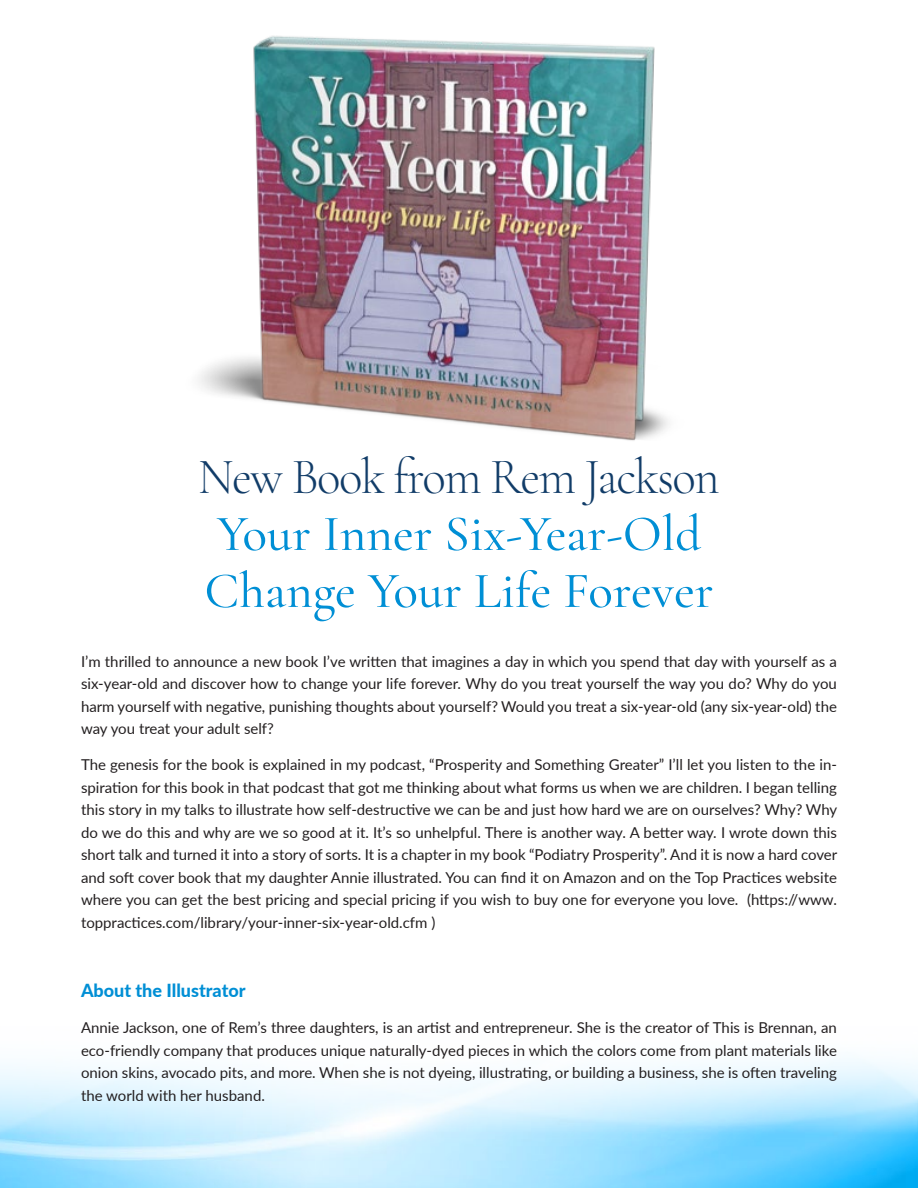
<style>
.page{position:relative;width:918px;height:1188px;background:#fff}
.page>*{position:absolute;margin:0;border:0;box-sizing:border-box;transform-origin:0 0}
.author{font:500 51px "Cormorant Garamond";color:#008fd5}
.t1{font:300 51px "Cormorant Garamond";letter-spacing:-.03em;color:#113c68;scale:.96 1}
.text{font:800 18px "Lato";color:#008fd5}
.text-2{font:15px/22.5px "Lato";color:#231f20;text-align:justify}
</style>
<div class="page">
<img style="left:0;top:1058px;width:918px;height:130px">
<img style="left:199px;top:36px;width:469px;height:405px">
<p class="t1" style="left:198px;top:446px;width:545px">New Book from Rem Jackson</p>
<p class="author" style="left:217px;top:502px;width:486px">Your Inner Six-Year-Old</p>
<p class="author" style="left:204px;top:559px;width:511px">Change Your Life Forever</p>
<p class="text-2" style="left:81px;top:649px;width:757px">I’m thrilled to announce a new book I’ve written that imagines a day in which you spend that day with yourself as a six-year-old and discover how to change your life forever. Why do you treat yourself the way you do? Why do you harm yourself with negative, punishing thoughts about yourself? Would you treat a six-year-old (any six-year-old) the way you treat your adult self?</p>
<p class="text-2" style="left:81px;top:753px;width:758px">The genesis for the book is explained in my podcast, “Prosperity and Something Greater” I’ll let you listen to the in&shy;spiration for this book in that podcast that got me thinking about what forms us when we are children. I began telling this story in my talks to illustrate how self-destructive we can be and just how hard we are on ourselves? Why? Why do we do this and why are we so good at it. It’s so unhelpful. There is another way. A better way. I wrote down this short talk and turned it into a story of sorts. It is a chapter in my book “Podiatry Prosperity”. And it is now a hard cover and soft cover book that my daughter Annie illustrated. You can find it on Amazon and on the Top Practices website where you can get the best pricing and special pricing if you wish to buy one for everyone you love. (https://www. toppractices.com/library/your-inner-six-year-old.cfm )</p>
<p class="text" style="left:81px;top:977px;width:166px">About the Illustrator</p>
<p class="text-2" style="left:81px;top:1016px;width:758px">Annie Jackson, one of Rem’s three daughters, is an artist and entrepreneur. She is the creator of This is Brennan, an eco-friendly company that produces unique naturally-dyed pieces in which the colors come from plant materials like onion skins, avocado pits, and more. When she is not dyeing, illustrating, or building a business, she is often traveling the world with her husband.</p>
</div>
